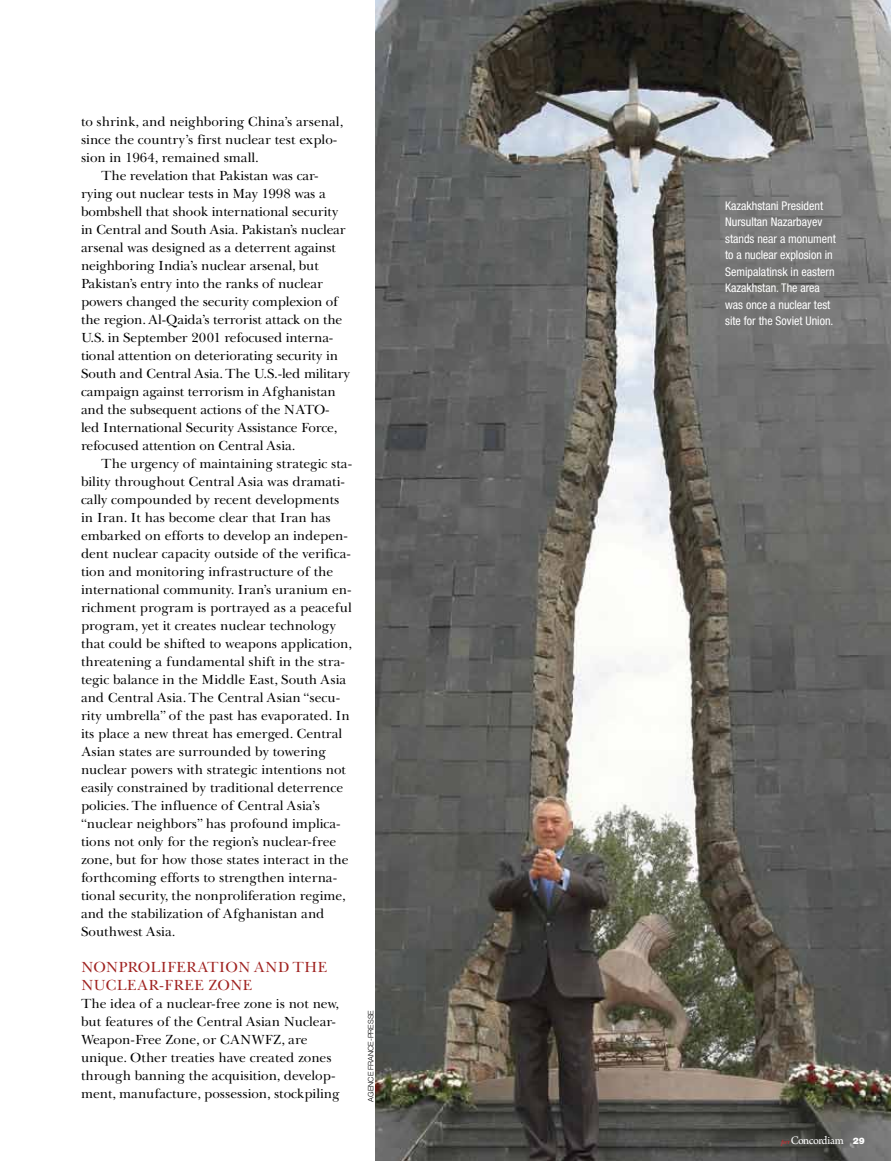
<style>
.page{position:relative;width:891px;height:1161px;background:#fff}
.page>*{position:absolute;margin:0;border:0;box-sizing:border-box;transform-origin:0 0}
.t1{font:15px "Baskerville Cyr LT Std Upright";letter-spacing:.22em;color:#a02321}
.t2{font:15px "Baskerville Cyr LT Std Upright";letter-spacing:.25em;color:#a02321}
.t3{font:13.5px/18px "Baskerville Cyr LT Std Upright";color:#000}
.t4{font:condensed 12px/16.5px "Helvetica Neue LT Std";color:#fff}
.t5{font:12px "Arno Pro";letter-spacing:-.05em;color:#fff}
.t6{font:300 7.5px "Helvetica Neue LT Std";color:#000}
.s1{font-family:"New Baskerville Std";font-style:italic;font-size:7.5px;color:#d2232a}
.s2{font-family:"Helvetica Neue LT Std";font-weight:900;font-size:9px}
</style>
<div class="page">
<img style="left:376px;top:0;width:515px;height:1161px">
<p class="t3" style="left:81px;top:113px;width:264px">to shrink, and neighboring China’s arsenal,</p>
<p class="t3" style="left:81px;top:131px;width:258px">since the country’s first nuclear test explo-</p>
<p class="t3" style="left:81px;top:149px;width:179px">sion in 1964, remained small.</p>
<p class="t3" style="left:101px;top:167px;width:219px">The revelation that Pakistan was car-</p>
<p class="t3" style="left:81px;top:185px;width:246px">rying out nuclear tests in May 1998 was a</p>
<p class="t3" style="left:81px;top:203px;width:259px">bombshell that shook international security</p>
<p class="t3" style="left:81px;top:221px;width:266px">in Central and South Asia. Pakistan’s nuclear</p>
<p class="t3" style="left:81px;top:239px;width:257px">arsenal was designed as a deterrent against</p>
<p class="t3" style="left:81px;top:257px;width:239px">neighboring India’s nuclear arsenal, but</p>
<p class="t3" style="left:81px;top:275px;width:244px">Pakistan’s entry into the ranks of nuclear</p>
<p class="t3" style="left:81px;top:293px;width:259px">powers changed the security complexion of</p>
<p class="t3" style="left:81px;top:311px;width:263px">the region. Al-Qaida’s terrorist attack on the</p>
<p class="t3" style="left:81px;top:329px;width:254px">U.S. in September 2001 refocused interna-</p>
<p class="t3" style="left:81px;top:347px;width:259px">tional attention on deteriorating security in</p>
<p class="t3" style="left:81px;top:365px;width:271px">South and Central Asia. The U.S.-led military</p>
<p class="t3" style="left:81px;top:383px;width:256px">campaign against terrorism in Afghanistan</p>
<p class="t3" style="left:81px;top:401px;width:250px">and the subsequent actions of the NATO-</p>
<p class="t3" style="left:81px;top:419px;width:258px">led International Security Assistance Force,</p>
<p class="t3" style="left:81px;top:437px;width:216px">refocused attention on Central Asia.</p>
<p class="t3" style="left:101px;top:455px;width:252px">The urgency of maintaining strategic sta-</p>
<p class="t3" style="left:81px;top:473px;width:265px">bility throughout Central Asia was dramati-</p>
<p class="t3" style="left:81px;top:491px;width:260px">cally compounded by recent developments</p>
<p class="t3" style="left:81px;top:509px;width:251px">in Iran. It has become clear that Iran has</p>
<p class="t3" style="left:81px;top:527px;width:268px">embarked on efforts to develop an indepen-</p>
<p class="t3" style="left:81px;top:545px;width:271px">dent nuclear capacity outside of the verifica-</p>
<p class="t3" style="left:81px;top:563px;width:254px">tion and monitoring infrastructure of the</p>
<p class="t3" style="left:81px;top:581px;width:272px">international community. Iran’s uranium en-</p>
<p class="t3" style="left:81px;top:599px;width:272px">richment program is portrayed as a peaceful</p>
<p class="t3" style="left:81px;top:617px;width:257px">program, yet it creates nuclear technology</p>
<p class="t3" style="left:81px;top:635px;width:273px">that could be shifted to weapons application,</p>
<p class="t3" style="left:81px;top:653px;width:266px">threatening a fundamental shift in the stra-</p>
<p class="t3" style="left:81px;top:671px;width:267px">tegic balance in the Middle East, South Asia</p>
<p class="t3" style="left:81px;top:689px;width:261px">and Central Asia. The Central Asian “secu-</p>
<p class="t3" style="left:81px;top:707px;width:270px">rity umbrella” of the past has evaporated. In</p>
<p class="t3" style="left:81px;top:725px;width:263px">its place a new threat has emerged. Central</p>
<p class="t3" style="left:81px;top:743px;width:246px">Asian states are surrounded by towering</p>
<p class="t3" style="left:81px;top:761px;width:267px">nuclear powers with strategic intentions not</p>
<p class="t3" style="left:81px;top:779px;width:264px">easily constrained by traditional deterrence</p>
<p class="t3" style="left:81px;top:797px;width:241px">policies. The influence of Central Asia’s</p>
<p class="t3" style="left:81px;top:815px;width:261px">“nuclear neighbors” has profound implica-</p>
<p class="t3" style="left:81px;top:833px;width:257px">tions not only for the region’s nuclear-free</p>
<p class="t3" style="left:81px;top:851px;width:269px">zone, but for how those states interact in the</p>
<p class="t3" style="left:81px;top:869px;width:258px">forthcoming efforts to strengthen interna-</p>
<p class="t3" style="left:81px;top:887px;width:267px">tional security, the nonproliferation regime,</p>
<p class="t3" style="left:81px;top:905px;width:245px">and the stabilization of Afghanistan and</p>
<p class="t3" style="left:81px;top:923px;width:96px">Southwest Asia.</p>
<p class="t1" style="left:81px;top:959px;width:186px">Nonproliferation and</p>
<p class="t1" style="left:293px;top:959px;width:37px">the</p>
<p class="t2" style="left:81px;top:977px;width:173px">nuclear-free zone</p>
<p class="t3" style="left:81px;top:995px;width:260px">The idea of a nuclear-free zone is not new, but features of the Central Asian Nuclear-Weapon-Free Zone, or CANWFZ, are unique. Other treaties have created zones through banning the acquisition, develop&shy;ment, manufacture, possession, stockpiling</p>
<p class="t6" style="left:366px;top:1102px;width:92px;rotate:-90deg">AGENCE FRANCE-PRESSE</p>
<p class="t4" style="left:725px;top:197px;width:112px">Kazakhstani President<br>Nursultan Nazarbayev stands near a monument to a nuclear explosion in<br>Semipalatinsk in eastern<br>Kazakhstan. The area was once a nuclear test site for the Soviet Union.</p>
<p class="t5" style="left:781px;top:1134px;width:85px"><span class="s1">per</span>Concordiam <span class="s2">29</span></p>
</div>
